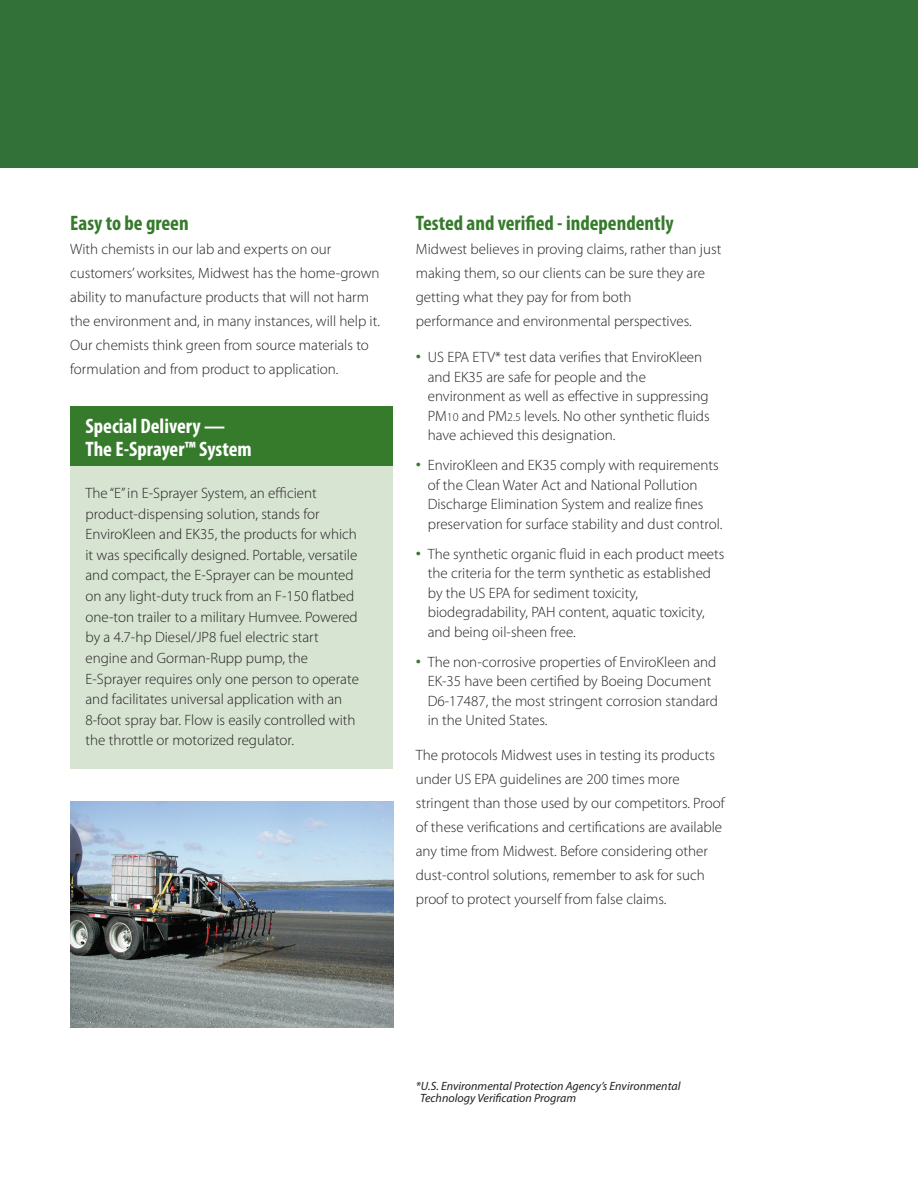
<style>
.page{position:relative;width:918px;height:1188px;background:#fff}
.page>*{position:absolute;margin:0;border:0;box-sizing:border-box;transform-origin:0 0}
.t1{font:700 condensed 21px "Myriad Pro";color:#357b2b}
.t2{font:700 condensed 21px "Myriad Pro";color:#fff}
.t3{font:300 15px "Myriad Pro";color:#231f20}
.t4{font:italic 12px "Myriad Pro";color:#231f20}
.s1{font-size:21px;color:#357b2b}
.s2{font-size:12px}
</style>
<div class="page">
<img style="left:70px;top:802px;width:324px;height:226px">
<div style="left:70px;top:448px;width:323px;height:321px;background:#d7e4d2"></div>
<div style="left:70px;top:407px;width:323px;height:59px;background:#357b2b"></div>
<div style="left:703px;top:0;width:215px;height:168px;background:#327137"></div>
<div style="left:389px;top:0;width:314px;height:168px;background:#327137"></div>
<div style="left:0;top:0;width:389px;height:168px;background:#327137"></div>
<p class="t1" style="left:70px;top:210px;width:120px">Easy to be green</p>
<p class="t3" style="left:70px;top:240px;width:263px">With chemists in our lab and experts on our</p>
<p class="t3" style="left:70px;top:264px;width:311px">customers’ worksites, Midwest has the home-grown</p>
<p class="t3" style="left:70px;top:288px;width:300px">ability to manufacture products that will not harm</p>
<p class="t3" style="left:70px;top:312px;width:311px">the environment and, in many instances, will help it.</p>
<p class="t3" style="left:70px;top:336px;width:300px">Our chemists think green from source materials to</p>
<p class="t3" style="left:70px;top:360px;width:270px">formulation and from product to application.</p>
<p class="t2" style="left:86px;top:413px;width:141px">Special Delivery —</p>
<p class="t2" style="left:86px;top:436px;width:168px">The E-Sprayer™ System</p>
<p class="t3" style="left:86px;top:484px;width:233px">The “E” in E-Sprayer System, an efficient</p>
<p class="t3" style="left:86px;top:505px;width:236px">product-dispensing solution, stands for</p>
<p class="t3" style="left:86px;top:525px;width:273px">EnviroKleen and EK35, the products for which</p>
<p class="t3" style="left:86px;top:546px;width:273px">it was specifically designed. Portable, versatile</p>
<p class="t3" style="left:86px;top:566px;width:270px">and compact, the E-Sprayer can be mounted</p>
<p class="t3" style="left:86px;top:587px;width:270px">on any light-duty truck from an F-150 flatbed</p>
<p class="t3" style="left:86px;top:608px;width:274px">one-ton trailer to a military Humvee. Powered</p>
<p class="t3" style="left:86px;top:628px;width:235px">by a 4.7-hp Diesel/JP8 fuel electric start</p>
<p class="t3" style="left:86px;top:649px;width:224px">engine and Gorman-Rupp pump, the</p>
<p class="t3" style="left:86px;top:670px;width:275px">E-Sprayer requires only one person to operate</p>
<p class="t3" style="left:86px;top:690px;width:258px">and facilitates universal application with an</p>
<p class="t3" style="left:86px;top:711px;width:272px">8-foot spray bar. Flow is easily controlled with</p>
<p class="t3" style="left:86px;top:731px;width:210px">the throttle or motorized regulator.</p>
<p class="t1" style="left:416px;top:210px;width:259px">Tested and verified - independently</p>
<p class="t3" style="left:416px;top:240px;width:307px">Midwest believes in proving claims, rather than just</p>
<p class="t3" style="left:416px;top:264px;width:291px">making them, so our clients can be sure they are</p>
<p class="t3" style="left:416px;top:288px;width:217px">getting what they pay for from both</p>
<p class="t3" style="left:416px;top:312px;width:277px">performance and environmental perspectives.</p>
<p class="t3" style="left:416px;top:348px;width:288px"><span class="s1">•</span> US EPA ETV* test data verifies that EnviroKleen</p>
<p class="t3" style="left:428px;top:368px;width:220px">and EK35 are safe for people and the</p>
<p class="t3" style="left:428px;top:387px;width:282px">environment as well as effective in suppressing</p>
<p class="t3" style="left:428px;top:407px;width:283px">PM<span class="s2">10</span> and PM<span class="s2">2.5</span> levels. No other synthetic fluids</p>
<p class="t3" style="left:428px;top:426px;width:189px">have achieved this designation.</p>
<p class="t3" style="left:416px;top:456px;width:304px"><span class="s1">•</span> EnviroKleen and EK35 comply with requirements</p>
<p class="t3" style="left:428px;top:476px;width:271px">of the Clean Water Act and National Pollution</p>
<p class="t3" style="left:428px;top:495px;width:277px">Discharge Elimination System and realize fines</p>
<p class="t3" style="left:428px;top:515px;width:296px">preservation for surface stability and dust control.</p>
<p class="t3" style="left:416px;top:545px;width:310px"><span class="s1">•</span> The synthetic organic fluid in each product meets</p>
<p class="t3" style="left:428px;top:564px;width:285px">the criteria for the term synthetic as established</p>
<p class="t3" style="left:428px;top:584px;width:212px">by the US EPA for sediment toxicity,</p>
<p class="t3" style="left:428px;top:603px;width:279px">biodegradability, PAH content, aquatic toxicity,</p>
<p class="t3" style="left:428px;top:623px;width:149px">and being oil-sheen free.</p>
<p class="t3" style="left:416px;top:653px;width:302px"><span class="s1">•</span> The non-corrosive properties of EnviroKleen and</p>
<p class="t3" style="left:428px;top:672px;width:285px">EK-35 have been certified by Boeing Document</p>
<p class="t3" style="left:428px;top:692px;width:292px">D6-17487, the most stringent corrosion standard</p>
<p class="t3" style="left:428px;top:711px;width:121px">in the United States.</p>
<p class="t3" style="left:416px;top:746px;width:301px">The protocols Midwest uses in testing its products</p>
<p class="t3" style="left:416px;top:770px;width:265px">under US EPA guidelines are 200 times more</p>
<p class="t3" style="left:416px;top:794px;width:310px">stringent than those used by our competitors. Proof</p>
<p class="t3" style="left:416px;top:818px;width:308px">of these verifications and certifications are available</p>
<p class="t3" style="left:416px;top:842px;width:294px">any time from Midwest. Before considering other</p>
<p class="t3" style="left:416px;top:866px;width:291px">dust-control solutions, remember to ask for such</p>
<p class="t3" style="left:416px;top:890px;width:252px">proof to protect yourself from false claims.</p>
<p class="t4" style="left:416px;top:1078px;width:266px">*U.S. Environmental Protection Agency’s Environmental</p>
<p class="t4" style="left:420px;top:1090px;width:157px">Technology Verification Program</p>
</div>
